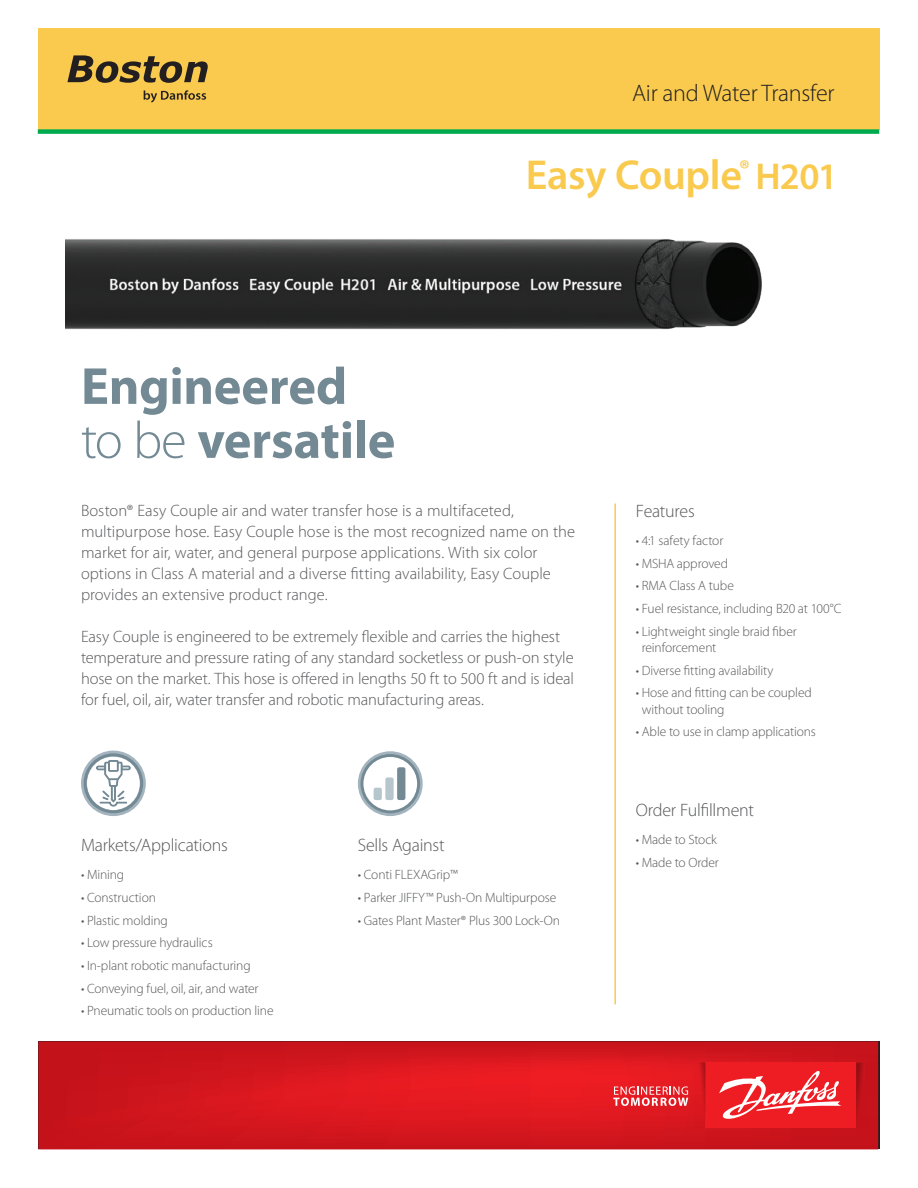
<style>
.page{position:relative;width:918px;height:1188px;background:#fff}
.page>*{position:absolute;margin:0;border:0;box-sizing:border-box;transform-origin:0 0}
.Headline_1{font:700 52.5px/54px "Myriad Pro";letter-spacing:-.005em;color:#738a95}
.Headline_1-2{font:600 42px "Myriad Pro";letter-spacing:-.01em;color:#f9ca4e}
.Category_function{font:300 24px "Myriad Pro";letter-spacing:-.01em;color:#231f20}
.Subheads{font:300 18px "Myriad Pro";letter-spacing:-.015em;color:#57585a}
.Body_-_Front{font:300 16.5px/21px "Myriad Pro";color:#57585a}
.t1{font:300 13.5px/16.2px "Myriad Pro";letter-spacing:-.01em;color:#57585a}
.s1{font-weight:300}
.s2{font-size:37.5px}
</style>
<div class="page">
<svg style="left:38px;top:1041px;width:840px;height:108px"></svg>
<div style="left:706px;top:1063px;width:150px;height:65px;background:#ee1d23"></div>
<svg style="left:613px;top:1086px;width:75px;height:20px"></svg>
<svg style="left:719px;top:1071px;width:122px;height:48px"></svg>
<svg style="left:856px;top:1063px;width:12px;height:65px"></svg>
<svg style="left:694px;top:1063px;width:12px;height:65px"></svg>
<div style="left:38px;top:28px;width:841px;height:102px;background:#f9ca4e"></div>
<div style="left:38px;top:129px;width:841px;height:5px;background:#00ab50"></div>
<svg style="left:143px;top:90px;width:63px;height:12px"></svg>
<svg style="left:67px;top:55px;width:141px;height:28px"></svg>
<img style="left:66px;top:239px;width:696px;height:91px">
<div style="left:358px;top:751px;width:65px;height:65px;border:6px solid #a3b4be;border-radius:50%"></div>
<svg style="left:362px;top:756px;width:57px;height:56px"></svg>
<div style="left:361px;top:754px;width:59px;height:59px;border:3px solid #738a95;border-radius:50%"></div>
<svg style="left:374px;top:767px;width:31px;height:33px"></svg>
<hr style="left:614px;top:504px;width:2px;height:500px;background:#f9ca4e">
<div style="left:81px;top:751px;width:65px;height:65px;border:6px solid #a3b4be;border-radius:50%"></div>
<div style="left:84px;top:753px;width:59px;height:60px;border:3px solid #738a95;border-radius:50%"></div>
<svg style="left:96px;top:761px;width:34px;height:45px"></svg>
<p class="Category_function" style="left:632px;top:80px;width:204px">Air and Water Transfer</p>
<p class="Headline_1" style="left:81px;top:357px;width:316px">Engineered <span class="s1">to be</span> versatile</p>
<p class="Headline_1-2" style="left:526px;top:149px;width:313px">Easy Couple<sup>®</sup> <span class="s2">H201</span></p>
<p class="Body_-_Front" style="left:81px;top:500px;width:496px">Boston® Easy Couple air and water transfer hose is a multifaceted, multipurpose hose. Easy Couple hose is the most recognized name on the market for air, water, and general purpose applications. With six color options in Class A material and a diverse fitting availability, Easy Couple provides an extensive product range.</p>
<p class="Body_-_Front" style="left:81px;top:626px;width:495px">Easy Couple is engineered to be extremely flexible and carries the highest temperature and pressure rating of any standard socketless or push-on style hose on the market. This hose is offered in lengths 50 ft to 500 ft and is ideal for fuel, oil, air, water transfer and robotic manufacturing areas.</p>
<p class="Subheads" style="left:81px;top:835px;width:148px">Markets/Applications</p>
<p class="t1" style="left:81px;top:867px;width:45px">• Mining</p>
<p class="t1" style="left:81px;top:890px;width:77px">• Construction</p>
<p class="t1" style="left:81px;top:912px;width:88px">• Plastic molding</p>
<p class="t1" style="left:81px;top:935px;width:133px">• Low pressure hydraulics</p>
<p class="t1" style="left:81px;top:958px;width:171px">• In-plant robotic manufacturing</p>
<p class="t1" style="left:81px;top:980px;width:179px">• Conveying fuel, oil, air, and water</p>
<p class="t1" style="left:81px;top:1003px;width:194px">• Pneumatic tools on production line</p>
<p class="Subheads" style="left:358px;top:835px;width:88px">Sells Against</p>
<p class="t1" style="left:358px;top:867px;width:102px">• Conti FLEXAGrip™</p>
<p class="t1" style="left:358px;top:890px;width:200px">• Parker JIFFY™ Push-On Multipurpose</p>
<p class="t1" style="left:358px;top:912px;width:204px">• Gates Plant Master® Plus 300 Lock-On</p>
<p class="Subheads" style="left:636px;top:501px;width:60px">Features</p>
<p class="t1" style="left:636px;top:533px;width:89px">• 4:1 safety factor</p>
<p class="t1" style="left:636px;top:555px;width:94px">• MSHA approved</p>
<p class="t1" style="left:636px;top:578px;width:100px">• RMA Class A tube</p>
<p class="t1" style="left:636px;top:601px;width:207px">• Fuel resistance, including B20 at 100°C</p>
<p class="t1" style="left:642px;top:623px;width:156px;text-indent:-6px">• Lightweight single braid fiber reinforcement</p>
<p class="t1" style="left:636px;top:662px;width:139px">• Diverse fitting availability</p>
<p class="t1" style="left:642px;top:685px;width:172px;text-indent:-6px">• Hose and fitting can be coupled without tooling</p>
<p class="t1" style="left:636px;top:724px;width:182px">• Able to use in clamp applications</p>
<p class="Subheads" style="left:636px;top:800px;width:120px">Order Fulfillment</p>
<p class="t1" style="left:636px;top:832px;width:83px">• Made to Stock</p>
<p class="t1" style="left:636px;top:854px;width:85px">• Made to Order</p>
</div>
